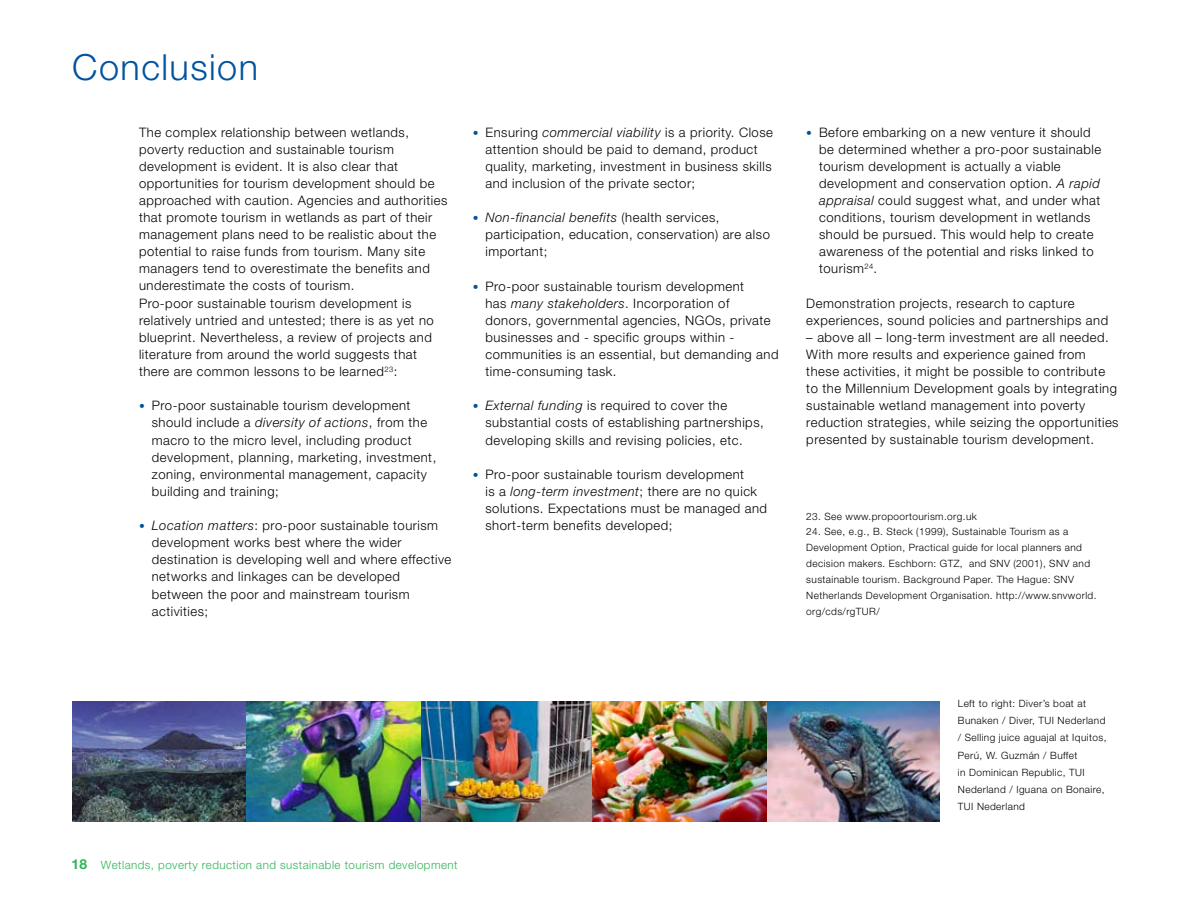
<style>
.page{position:relative;width:1191px;height:919px;background:#fff}
.page>*{position:absolute;margin:0;border:0;box-sizing:border-box;transform-origin:0 0}
.t1{font:300 36px "Helvetica Neue";letter-spacing:.04em;color:#00539f}
.t2{font:300 13.05px/17.1px "Helvetica Neue";letter-spacing:.04em;color:#000}
.t3{font:300 11.55px "Helvetica Neue";letter-spacing:.04em;color:#2fb457}
.t4{font:300 10.05px/17.1px "Helvetica Neue";letter-spacing:.04em;color:#000}
.s1{font-size:11.55px;color:#00539f}
.s2{font-style:italic}
.s3{font-weight:700;font-size:13.8px}
</style>
<div class="page">
<img style="left:766px;top:701px;width:173px;height:120px">
<img style="left:420px;top:701px;width:172px;height:120px">
<img style="left:73px;top:701px;width:173px;height:120px">
<img style="left:246px;top:701px;width:174px;height:120px">
<img style="left:592px;top:701px;width:174px;height:120px">
<h1 class="t1" style="left:72px;top:45px;width:187px">Conclusion</h1>
<p class="t2" style="left:139px;top:123px;width:310px">The complex relationship between wetlands, poverty reduction and sustainable tourism development is evident. It is also clear that opportunities for tourism development should be approached with caution. Agencies and authorities that promote tourism in wetlands as part of their management plans need to be realistic about the potential to raise funds from tourism. Many site managers tend to overestimate the benefits and underestimate the costs of tourism.<br>Pro-poor sustainable tourism development is relatively untried and untested; there is as yet no blueprint. Nevertheless, a review of projects and literature from around the world suggests that there are common lessons to be learned<sup>23</sup>:</p>
<p class="t2" style="left:152px;top:397px;width:286px;text-indent:-13px"><span class="s1">•</span> Pro-poor sustainable tourism development should include a <span class="s2">diversity of actions</span>, from the macro to the micro level, including product development, planning, marketing, investment, zoning, environmental management, capacity building and training;</p>
<p class="t2" style="left:152px;top:516px;width:301px;text-indent:-13px"><span class="s1">•</span> <span class="s2">Location matters</span>: pro-poor sustainable tourism development works best where the wider destination is developing well and where effective networks and linkages can be developed between the poor and mainstream tourism activities;</p>
<p class="t2" style="left:485px;top:123px;width:289px;text-indent:-13px"><span class="s1">•</span> Ensuring <span class="s2">commercial viability</span> is a priority. Close attention should be paid to demand, product quality, marketing, investment in business skills and inclusion of the private sector;</p>
<p class="t2" style="left:485px;top:208px;width:286px;text-indent:-13px"><span class="s1">•</span> <span class="s2">Non-financial benefits</span> (health services, participation, education, conservation) are also important;</p>
<p class="t2" style="left:485px;top:277px;width:295px;text-indent:-13px"><span class="s1">•</span> Pro-poor sustainable tourism development<br>has <span class="s2">many stakeholders</span>. Incorporation of donors, governmental agencies, NGOs, private businesses and - specific groups within - communities is an essential, but demanding and time-consuming task.</p>
<p class="t2" style="left:485px;top:397px;width:280px;text-indent:-13px"><span class="s1">•</span> <span class="s2">External funding</span> is required to cover the substantial costs of establishing partnerships, developing skills and revising policies, etc.</p>
<p class="t2" style="left:485px;top:465px;width:283px;text-indent:-13px"><span class="s1">•</span> Pro-poor sustainable tourism development<br>is a <span class="s2">long-term investment</span>; there are no quick solutions. Expectations must be managed and short-term benefits developed;</p>
<p class="t2" style="left:819px;top:123px;width:284px;text-indent:-13px"><span class="s1">•</span> Before embarking on a new venture it should be determined whether a pro-poor sustainable tourism development is actually a viable development and conservation option. <span class="s2">A rapid appraisal</span> could suggest what, and under what conditions, tourism development in wetlands should be pursued. This would help to create awareness of the potential and risks linked to tourism<sup>24</sup>.</p>
<p class="t2" style="left:806px;top:294px;width:303px">Demonstration projects, research to capture experiences, sound policies and partnerships and</p>
<p class="t2" style="left:806px;top:328px;width:314px">– above all – long-term investment are all needed.<br>With more results and experience gained from these activities, it might be possible to contribute to the Millennium Development goals by integrating sustainable wetland management into poverty reduction strategies, while seizing the opportunities presented by sustainable tourism development.</p>
<p class="t4" style="left:806px;top:507px;width:172px">23. See www.propoortourism.org.uk</p>
<p class="t4" style="left:806px;top:523px;width:292px;line-height:15.9px">24. See, e.g., B. Steck (1999), Sustainable Tourism as a Development Option, Practical guide for local planners and decision makers. Eschborn: GTZ, and SNV (2001), SNV and sustainable tourism. Background Paper. The Hague: SNV Netherlands Development Organisation. http://www.snvworld. org/cds/rgTUR/</p>
<p class="t3" style="left:71px;top:858px;width:388px"><span class="s3">18</span> Wetlands, poverty reduction and sustainable tourism development</p>
<p class="t4" style="left:958px;top:694px;width:150px">Left to right: Diver’s boat at<br>Bunaken / Diver, TUI Nederland / Selling juice aguajal at Iquitos,<br>Perú, W. Guzmán / Buffet<br>in Dominican Republic, TUI<br>Nederland / Iguana on Bonaire,<br>TUI Nederland</p>
</div>
